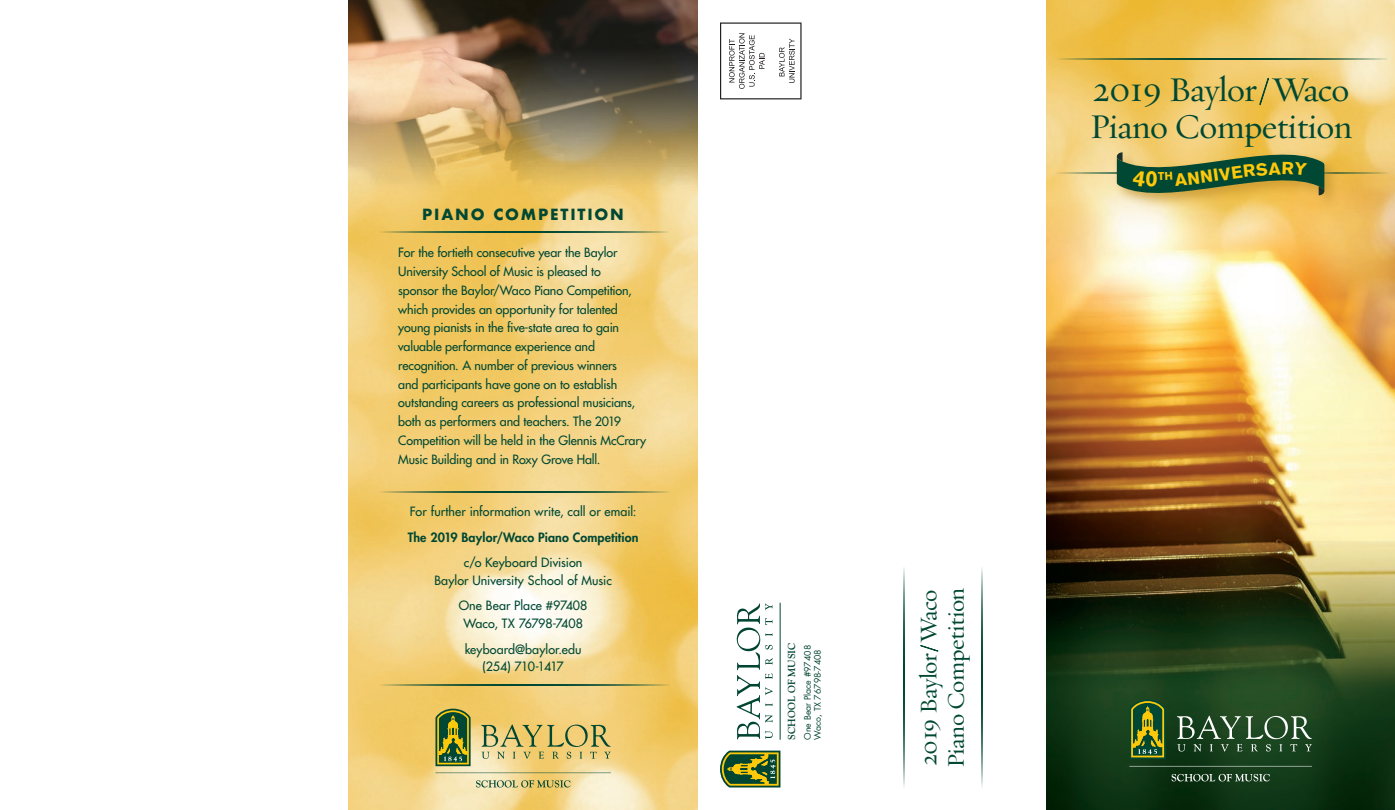
<style>
.page{position:relative;width:1395px;height:810px;background:#fff}
.page>*{position:absolute;margin:0;border:0;box-sizing:border-box;transform-origin:0 0}
.t1{font:35px/36.2px "Requiem Text HTF Roman";letter-spacing:-.02em;color:#004833}
.t2{font:24px/27.5px "Requiem Text HTF Roman";letter-spacing:-.02em;color:#004833}
.t3{font:700 17.25px "Akzidenz Grotesk BE";color:#fec80b}
.t4{font:700 15px "Futura";letter-spacing:.12em;color:#004833}
.t5{font:12.5px/18.8px "Futura";letter-spacing:-.01em;color:#004833;text-align:center}
.t6{font:800 12.5px "Futura";letter-spacing:.01em;color:#004833}
.t7{font:700 10.12px "Goudy";color:#004532}
.t8{font:8.75px/10px "Futura";color:#004532}
.s1{font-size:25px}
</style>
<div class="page">
<img style="left:1046px;top:0;width:349px;height:810px">
<img style="left:349px;top:195px;width:349px;height:615px">
<svg style="left:720px;top:751px;width:60px;height:37px;background:#627b33"></svg>
<svg style="left:736px;top:603px;width:37px;height:137px"></svg>
<hr style="left:780px;top:603px;width:1px;height:137px;background:#004532">
<svg style="left:720px;top:22px;width:82px;height:77px"></svg>
<hr style="left:903px;top:567px;width:1px;height:222px;background:#004833">
<hr style="left:981px;top:567px;width:2px;height:222px;background:#004833">
<svg style="left:920px;top:645px;width:18px;height:7px"></svg>
<hr style="left:377px;top:231px;width:292px;height:2px;background:#004833">
<svg style="left:435px;top:709px;width:36px;height:57px;background:#627a2c"></svg>
<svg style="left:481px;top:724px;width:130px;height:35px;background:#cab970"></svg>
<svg style="left:435px;top:773px;width:176px;height:1px"></svg>
<svg style="left:476px;top:780px;width:94px;height:8px"></svg>
<hr style="left:377px;top:491px;width:292px;height:2px;background:#004833">
<hr style="left:377px;top:685px;width:292px;height:1px;background:#004833">
<svg style="left:1129px;top:699px;width:37px;height:60px;background:#557227"></svg>
<svg style="left:1177px;top:716px;width:135px;height:36px;background:#416344"></svg>
<svg style="left:1129px;top:766px;width:183px;height:1px"></svg>
<svg style="left:1171px;top:774px;width:99px;height:7px"></svg>
<hr style="left:1054px;top:58px;width:334px;height:2px;background:#004833">
<hr style="left:1054px;top:172px;width:334px;height:2px;background:#004833">
<svg style="left:1259px;top:74px;width:10px;height:35px"></svg>
<div style="left:1113px;top:149px;width:227px;height:62px;background:#c2912d;opacity:.67"></div>
<img style="left:349px;top:0;width:349px;height:195px">
<svg style="left:1117px;top:150px;width:207px;height:48px;background:#6a7e46"></svg>
<p class="t4" style="left:422px;top:204px;width:203px">PIANO COMPETITION</p>
<p class="t5" style="left:398px;top:244px;width:249px;text-align:left">For the fortieth consecutive year the Baylor University School of Music is pleased to<br>sponsor the Baylor/Waco Piano Competition, which provides an opportunity for talented young pianists in the five-state area to gain valuable performance experience and recognition. A number of previous winners<br>and participants have gone on to establish outstanding careers as professional musicians, both as performers and teachers. The 2019<br>Competition will be held in the Glennis McCrary Music Building and in Roxy Grove Hall.</p>
<p class="t5" style="left:410px;top:502px;width:228px">For further information write, call or email:</p>
<p class="t6" style="left:408px;top:529px;width:232px">The 2019 Baylor/Waco Piano Competition</p>
<p class="t5" style="left:434px;top:554px;width:179px;line-height:17.5px">c/o Keyboard Division<br>Baylor University School of Music</p>
<p class="t5" style="left:459px;top:597px;width:130px;line-height:17.5px">One Bear Place #97408<br>Waco, TX 76798-7408</p>
<p class="t5" style="left:465px;top:640px;width:118px;line-height:17.5px">keyboard@baylor.edu (254) 710-1417</p>
<h1 class="t1" style="left:1089px;top:73px;width:265px">2019 Baylor<span class="s1">/</span>Waco<br>Piano Competition</h1>
<h3 class="t3" style="left:1199px;top:167px;width:44px;rotate:-8deg">NIVE</h3>
<p class="t7" style="left:786px;top:740px;width:99px;rotate:-90deg">SCHOOL OF MUSIC</p>
<p class="t8" style="left:803px;top:740px;width:96px;rotate:-90deg">One Bear Place #97408<br>Waco, TX 76798-7408</p>
<h2 class="t2" style="left:915px;top:768px;width:182px;rotate:-90deg">2019 Baylor<sup>/</sup> Waco<br>Piano Competition</h2>
</div>
